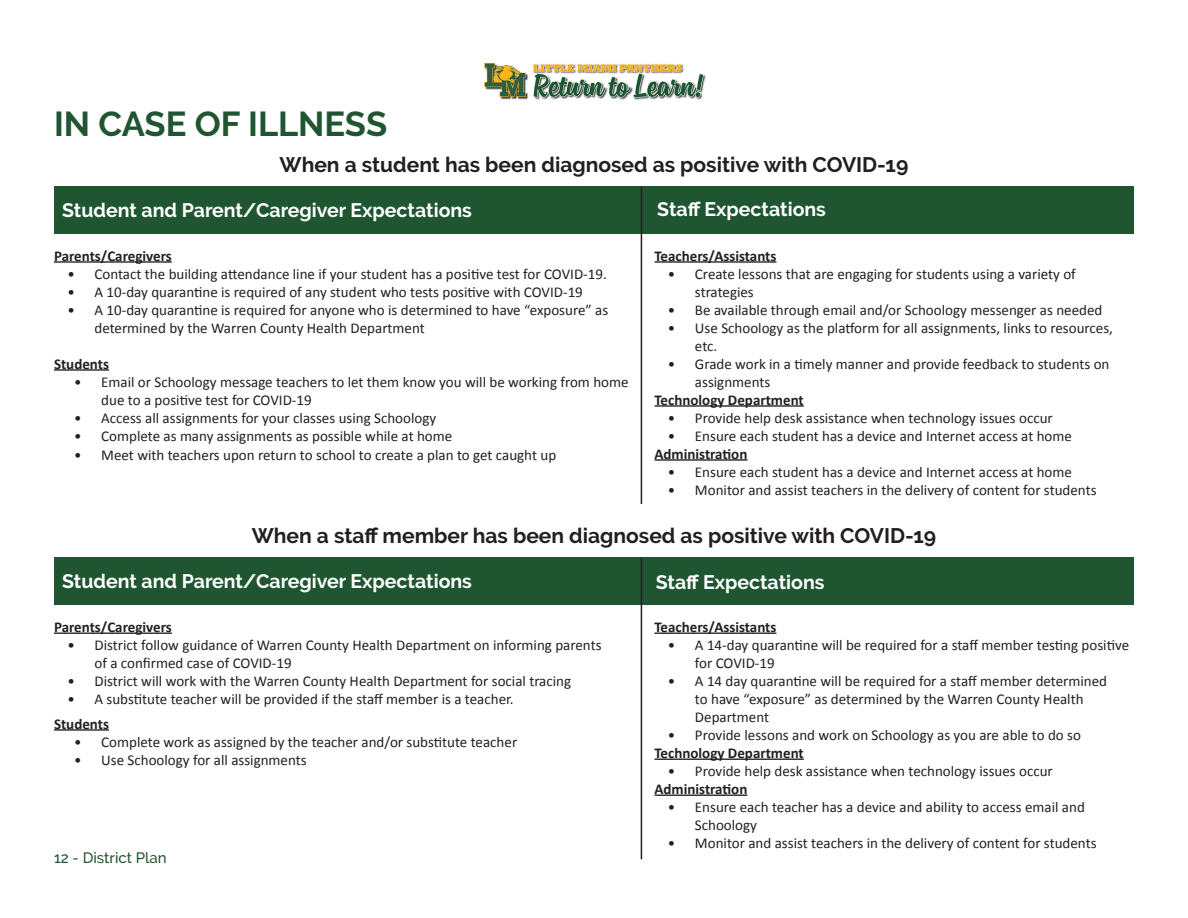
<style>
.page{position:relative;width:1188px;height:918px;background:#fff}
.page>*{position:absolute;margin:0;border:0;box-sizing:border-box;transform-origin:0 0}
.t1{font:700 34.5px "Raleway";color:#205532}
.t2{font:700 21px "Raleway";color:#231f20}
.t3{font:700 19.5px "Raleway";color:#fff}
.t4{font:15px/18px "Calibri";color:#231f20}
.t5{font:700 15px "Calibri";color:#231f20}
.t6{font:500 15px "Raleway";color:#205532}
</style>
<div class="page">
<img style="left:484px;top:63px;width:222px;height:37px">
<div style="left:54px;top:186px;width:1080px;height:48px;background:#205532"></div>
<hr style="left:641px;top:187px;width:1px;height:317px;background:#231f20">
<hr style="left:54px;top:261px;width:118px;height:2px;background:#231f20">
<hr style="left:54px;top:369px;width:55px;height:2px;background:#231f20">
<hr style="left:654px;top:261px;width:122px;height:2px;background:#231f20">
<hr style="left:654px;top:405px;width:150px;height:2px;background:#231f20">
<hr style="left:654px;top:459px;width:93px;height:2px;background:#231f20">
<div style="left:54px;top:558px;width:1080px;height:47px;background:#205532"></div>
<hr style="left:641px;top:558px;width:1px;height:301px;background:#231f20">
<hr style="left:54px;top:633px;width:118px;height:1px;background:#231f20">
<hr style="left:54px;top:729px;width:55px;height:2px;background:#231f20">
<hr style="left:654px;top:633px;width:122px;height:1px;background:#231f20">
<hr style="left:654px;top:759px;width:150px;height:1px;background:#231f20">
<hr style="left:654px;top:795px;width:93px;height:1px;background:#231f20">
<p class="t1" style="left:54px;top:104px;width:335px">IN CASE OF ILLNESS</p>
<p class="t2" style="left:280px;top:152px;width:630px">When a student has been diagnosed as positive with COVID-19</p>
<p class="t3" style="left:62px;top:199px;width:411px">Student and Parent/Caregiver Expectations</p>
<p class="t3" style="left:657px;top:198px;width:170px">Staff Expectations</p>
<p class="t5" style="left:54px;top:246px;width:119px">Parents/Caregivers</p>
<p class="t4" style="left:68px;top:265px;width:541px">• Contact the building attendance line if your student has a positive test for COVID-19.</p>
<p class="t4" style="left:68px;top:283px;width:517px">• A 10-day quarantine is required of any student who tests positive with COVID-19</p>
<p class="t4" style="left:94px;top:301px;width:515px;text-indent:-27px">• A 10-day quarantine is required for anyone who is determined to have “exposure” as determined by the Warren County Health Department</p>
<p class="t5" style="left:54px;top:354px;width:57px">Students</p>
<p class="t4" style="left:101px;top:373px;width:529px;text-indent:-27px">• Email or Schoology message teachers to let them know you will be working from home due to a positive test for COVID-19</p>
<p class="t4" style="left:74px;top:409px;width:364px">• Access all assignments for your classes using Schoology</p>
<p class="t4" style="left:74px;top:427px;width:380px">• Complete as many assignments as possible while at home</p>
<p class="t4" style="left:74px;top:447px;width:483px">• Meet with teachers upon return to school to create a plan to get caught up</p>
<p class="t5" style="left:654px;top:246px;width:123px">Teachers/Assistants</p>
<p class="t4" style="left:695px;top:265px;width:382px;text-indent:-27px">• Create lessons that are engaging for students using a variety of strategies</p>
<p class="t4" style="left:668px;top:301px;width:436px">• Be available through email and/or Schoology messenger as needed</p>
<p class="t4" style="left:695px;top:319px;width:420px;text-indent:-27px">• Use Schoology as the platform for all assignments, links to resources, etc.</p>
<p class="t4" style="left:695px;top:355px;width:416px;text-indent:-27px">• Grade work in a timely manner and provide feedback to students on assignments</p>
<p class="t5" style="left:654px;top:390px;width:151px">Technology Department</p>
<p class="t4" style="left:668px;top:409px;width:386px">• Provide help desk assistance when technology issues occur</p>
<p class="t4" style="left:668px;top:427px;width:406px">• Ensure each student has a device and Internet access at home</p>
<p class="t5" style="left:654px;top:444px;width:94px">Administration</p>
<p class="t4" style="left:668px;top:463px;width:406px">• Ensure each student has a device and Internet access at home</p>
<p class="t4" style="left:668px;top:481px;width:430px">• Monitor and assist teachers in the delivery of content for students</p>
<p class="t2" style="left:252px;top:523px;width:686px">When a staff member has been diagnosed as positive with COVID-19</p>
<p class="t3" style="left:62px;top:570px;width:411px">Student and Parent/Caregiver Expectations</p>
<p class="t3" style="left:656px;top:571px;width:170px">Staff Expectations</p>
<p class="t5" style="left:54px;top:617px;width:119px">Parents/Caregivers</p>
<p class="t4" style="left:94px;top:636px;width:509px;text-indent:-27px">• District follow guidance of Warren County Health Department on informing parents of a confirmed case of COVID-19</p>
<p class="t4" style="left:68px;top:672px;width:505px">• District will work with the Warren County Health Department for social tracing</p>
<p class="t4" style="left:68px;top:690px;width:448px">• A substitute teacher will be provided if the staff member is a teacher.</p>
<p class="t5" style="left:54px;top:714px;width:57px">Students</p>
<p class="t4" style="left:74px;top:733px;width:444px">• Complete work as assigned by the teacher and/or substitute teacher</p>
<p class="t4" style="left:74px;top:751px;width:234px">• Use Schoology for all assignments</p>
<p class="t5" style="left:654px;top:617px;width:123px">Teachers/Assistants</p>
<p class="t4" style="left:695px;top:636px;width:436px;text-indent:-27px">• A 14-day quarantine will be required for a staff member testing positive for COVID-19</p>
<p class="t4" style="left:695px;top:672px;width:414px;text-indent:-27px">• A 14 day quarantine will be required for a staff member determined to have “exposure” as determined by the Warren County Health<br>Department</p>
<p class="t4" style="left:668px;top:726px;width:414px">• Provide lessons and work on Schoology as you are able to do so</p>
<p class="t5" style="left:654px;top:743px;width:151px">Technology Department</p>
<p class="t4" style="left:668px;top:762px;width:386px">• Provide help desk assistance when technology issues occur</p>
<p class="t5" style="left:654px;top:779px;width:94px">Administration</p>
<p class="t4" style="left:695px;top:798px;width:391px;text-indent:-27px">• Ensure each teacher has a device and ability to access email and<br>Schoology</p>
<p class="t4" style="left:668px;top:834px;width:430px">• Monitor and assist teachers in the delivery of content for students</p>
<p class="t6" style="left:54px;top:850px;width:114px">12 - District Plan</p>
</div>
